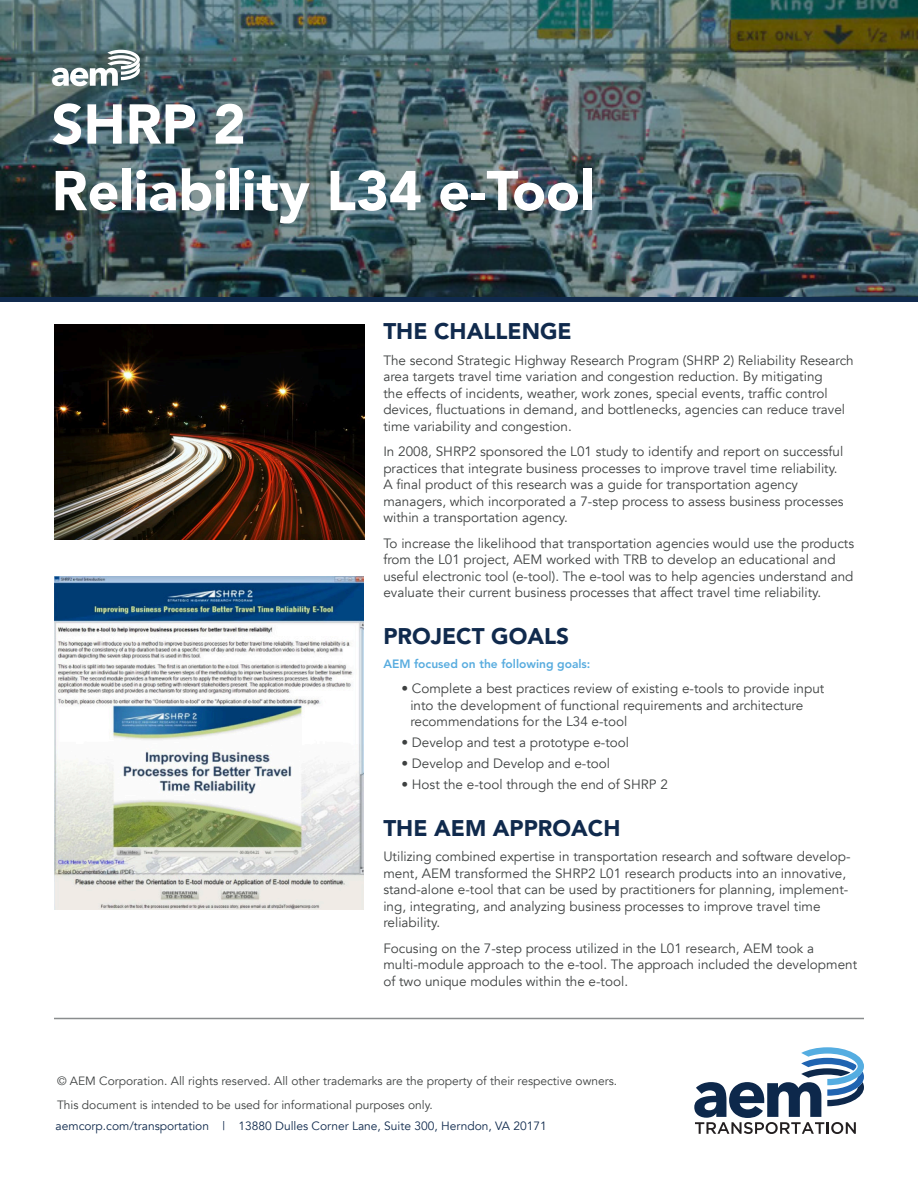
<style>
.page{position:relative;width:918px;height:1188px;background:#fff}
.page>*{position:absolute;margin:0;border:0;box-sizing:border-box;transform-origin:0 0}
.t1{font:900 55.5px "Avenir";color:#fff}
.t2{font:900 22.5px "Avenir";color:#102a4d}
.t3{font:13.5px/16.5px "Avenir";color:#3e4141}
.t4{font:12px "Avenir";color:#3e4141}
.t5{font:12px "Avenir";color:#102a4d}
.t6{font:800 12px "Avenir";color:#58acdf}
</style>
<div class="page">
<img style="left:0;top:0;width:918px;height:297px">
<img style="left:54px;top:324px;width:310px;height:216px">
<div style="left:0;top:297px;width:918px;height:5px;background:#102a4d"></div>
<hr style="left:54px;top:1018px;width:810px;height:1px;background:#8a8d8e">
<svg style="left:52px;top:50px;width:88px;height:36px"></svg>
<svg style="left:694px;top:1047px;width:170px;height:87px"></svg>
<img style="left:54px;top:577px;width:310px;height:333px">
<p class="t1" style="left:52px;top:77px;width:196px">SHRP 2</p>
<p class="t1" style="left:52px;top:143px;width:544px">Reliability L34 e-Tool</p>
<p class="t2" style="left:383px;top:312px;width:190px">THE CHALLENGE</p>
<p class="t3" style="left:383px;top:352px;width:472px">The second Strategic Highway Research Program (SHRP 2) Reliability Research area targets travel time variation and congestion reduction. By mitigating<br>the effects of incidents, weather, work zones, special events, traffic control devices, fluctuations in demand, and bottlenecks, agencies can reduce travel time variability and congestion.</p>
<p class="t3" style="left:383px;top:444px;width:462px">In 2008, SHRP2 sponsored the L01 study to identify and report on successful practices that integrate business processes to improve travel time reliability.<br>A final product of this research was a guide for transportation agency managers, which incorporated a 7-step process to assess business processes within a transportation agency.</p>
<p class="t3" style="left:383px;top:535px;width:472px">To increase the likelihood that transportation agencies would use the products from the L01 project, AEM worked with TRB to develop an educational and useful electronic tool (e-tool). The e-tool was to help agencies understand and evaluate their current business processes that affect travel time reliability.</p>
<p class="t2" style="left:383px;top:617px;width:187px">PROJECT GOALS</p>
<p class="t6" style="left:383px;top:654px;width:209px">AEM focused on the following goals:</p>
<p class="t3" style="left:410px;top:681px;width:415px;text-indent:-9px">• Complete a best practices review of existing e-tools to provide input into the development of functional requirements and architecture recommendations for the L34 e-tool</p>
<p class="t3" style="left:401px;top:735px;width:229px">• Develop and test a prototype e-tool</p>
<p class="t3" style="left:401px;top:756px;width:210px">• Develop and Develop and e-tool</p>
<p class="t3" style="left:401px;top:777px;width:268px">• Host the e-tool through the end of SHRP 2</p>
<p class="t2" style="left:383px;top:809px;width:239px">THE AEM APPROACH</p>
<p class="t3" style="left:383px;top:849px;width:469px">Utilizing combined expertise in transportation research and software develop&shy;ment, AEM transformed the SHRP2 L01 research products into an innovative, stand-alone e-tool that can be used by practitioners for planning, implement&shy;ing, integrating, and analyzing business processes to improve travel time reliability.</p>
<p class="t3" style="left:383px;top:940px;width:475px">Focusing on the 7-step process utilized in the L01 research, AEM took a multi-module approach to the e-tool. The approach included the development of two unique modules within the e-tool.</p>
<p class="t4" style="left:57px;top:1074px;width:562px">© AEM Corporation. All rights reserved. All other trademarks are the property of their respective owners.</p>
<p class="t4" style="left:57px;top:1098px;width:377px">This document is intended to be used for informational purposes only.</p>
<p class="t5" style="left:56px;top:1118px;width:493px">aemcorp.com/transportation | 13880 Dulles Corner Lane, Suite 300, Herndon, VA 20171</p>
</div>
